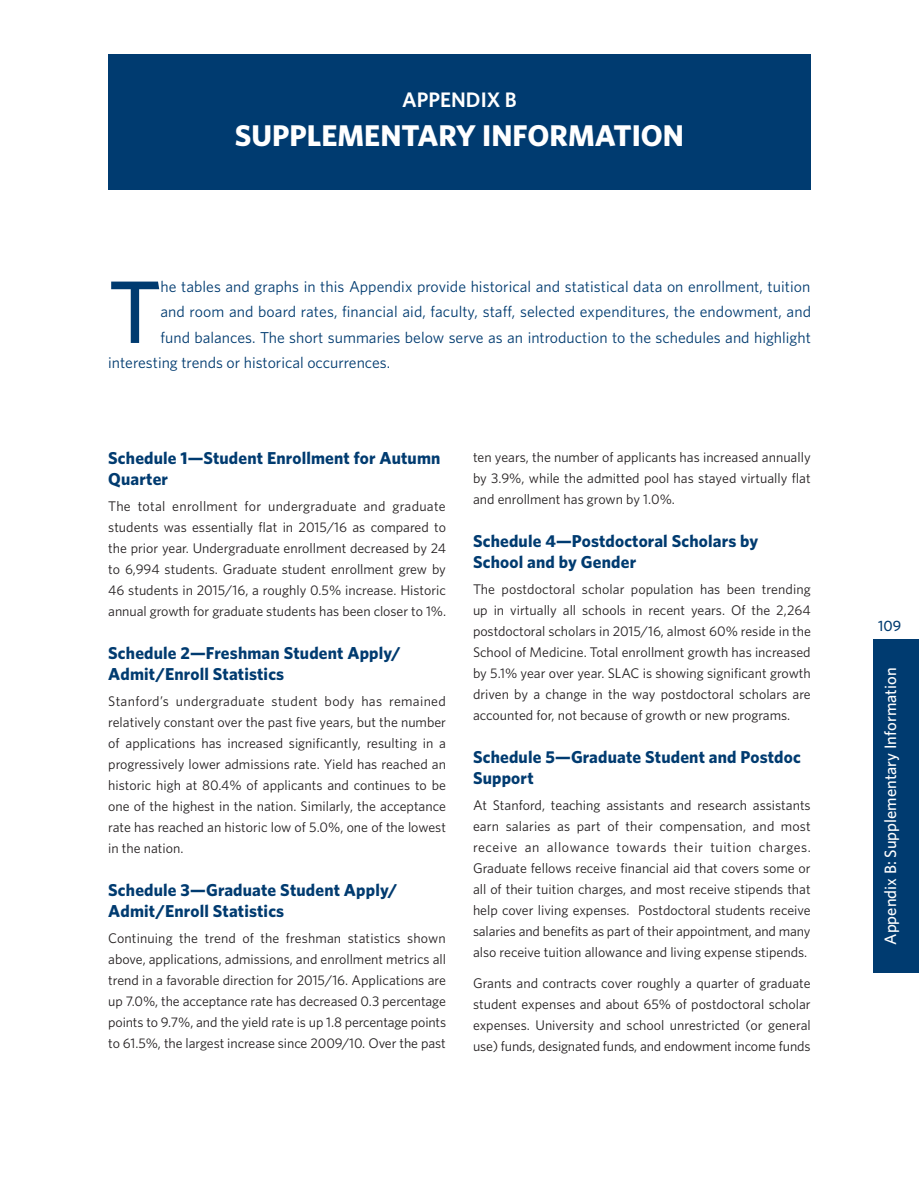
<style>
.page{position:relative;width:919px;height:1189px;background:#fff}
.page>*{position:absolute;margin:0;border:0;box-sizing:border-box;transform-origin:0 0}
.t1{font:500 88.95px "Whitney";color:#003b70}
.t2{font:700 30px "Whitney";color:#fff}
.t3{font:600 21px "Whitney";color:#fff}
.t4{font:700 17.25px/21px "Whitney";letter-spacing:.01em;color:#003b70}
.t5{font:500 16.5px "Whitney";color:#fff}
.t6{font:15.75px "Whitney";letter-spacing:.005em;color:#003b70}
.t7{font:500 15px "Whitney";color:#003b70}
.t8{font:13.95px/21px "Whitney";letter-spacing:-.005em;color:#231f20;text-align:justify}
</style>
<div class="page">
<div style="left:873px;top:639px;width:45px;height:333px;background:#003b70"></div>
<div style="left:108px;top:54px;width:702px;height:135px;background:#003b70"></div>
<h3 class="t3" style="left:402px;top:87px;width:116px">APPENDIX B</h3>
<h2 class="t2" style="left:235px;top:117px;width:450px">SUPPLEMENTARY INFORMATION</h2>
<h1 class="t1" style="left:108px;top:257px;width:55px">T</h1>
<p class="t6" style="left:160px;top:277px;width:651px">he tables and graphs in this Appendix provide historical and statistical data on enrollment, tuition</p>
<p class="t6" style="left:160px;top:302px;width:652px">and room and board rates, financial aid, faculty, staff, selected expenditures, the endowment, and</p>
<p class="t6" style="left:160px;top:328px;width:652px">fund balances. The short summaries below serve as an introduction to the schedules and highlight</p>
<p class="t6" style="left:108px;top:353px;width:283px">interesting trends or historical occurrences.</p>
<p class="t4" style="left:108px;top:447px;width:334px">Schedule 1—Student Enrollment for Autumn<br>Quarter</p>
<p class="t8" style="left:108px;top:495px;width:339px">The total enrollment for undergraduate and graduate students was essentially flat in 2015/16 as compared to the prior year. Undergraduate enrollment decreased by 24 to 6,994 students. Graduate student enrollment grew by 46 students in 2015/16, a roughly 0.5% increase. Historic annual growth for graduate students has been closer to 1%.</p>
<p class="t4" style="left:108px;top:642px;width:294px">Schedule 2—Freshman Student Apply/<br>Admit/Enroll Statistics</p>
<p class="t8" style="left:108px;top:690px;width:339px">Stanford’s undergraduate student body has remained relatively constant over the past five years, but the number of applications has increased significantly, resulting in a progressively lower admissions rate. Yield has reached an historic high at 80.4% of applicants and continues to be one of the highest in the nation. Similarly, the acceptance rate has reached an historic low of 5.0%, one of the lowest in the nation.</p>
<p class="t4" style="left:108px;top:879px;width:290px">Schedule 3—Graduate Student Apply/<br>Admit/Enroll Statistics</p>
<p class="t8" style="left:108px;top:927px;width:339px">Continuing the trend of the freshman statistics shown above, applications, admissions, and enrollment metrics all trend in a favorable direction for 2015/16. Applications are up 7.0%, the acceptance rate has decreased 0.3 percentage points to 9.7%, and the yield rate is up 1.8 percentage points to 61.5%, the largest increase since 2009/10. Over the past</p>
<p class="t8" style="left:473px;top:446px;width:339px">ten years, the number of applicants has increased annually by 3.9%, while the admitted pool has stayed virtually flat and enrollment has grown by 1.0%.</p>
<p class="t4" style="left:473px;top:530px;width:287px">Schedule 4—Postdoctoral Scholars by<br>School and by Gender</p>
<p class="t8" style="left:473px;top:578px;width:339px">The postdoctoral scholar population has been trending up in virtually all schools in recent years. Of the 2,264 postdoctoral scholars in 2015/16, almost 60% reside in the School of Medicine. Total enrollment growth has increased by 5.1% year over year. SLAC is showing significant growth driven by a change in the way postdoctoral scholars are accounted for, not because of growth or new programs.</p>
<p class="t4" style="left:473px;top:746px;width:329px">Schedule 5—Graduate Student and Postdoc<br>Support</p>
<p class="t8" style="left:473px;top:794px;width:339px">At Stanford, teaching assistants and research assistants earn salaries as part of their compensation, and most receive an allowance towards their tuition charges.<br>Graduate fellows receive financial aid that covers some or all of their tuition charges, and most receive stipends that help cover living expenses. Postdoctoral students receive salaries and benefits as part of their appointment, and many also receive tuition allowance and living expense stipends.</p>
<p class="t8" style="left:473px;top:972px;width:339px">Grants and contracts cover roughly a quarter of graduate student expenses and about 65% of postdoctoral scholar expenses. University and school unrestricted (or general use) funds, designated funds, and endowment income funds</p>
<p class="t7" style="left:878px;top:616px;width:25px">109</p>
<p class="t5" style="left:880px;top:944px;width:278px;rotate:-90deg">Appendix B: Supplementary Information</p>
</div>
